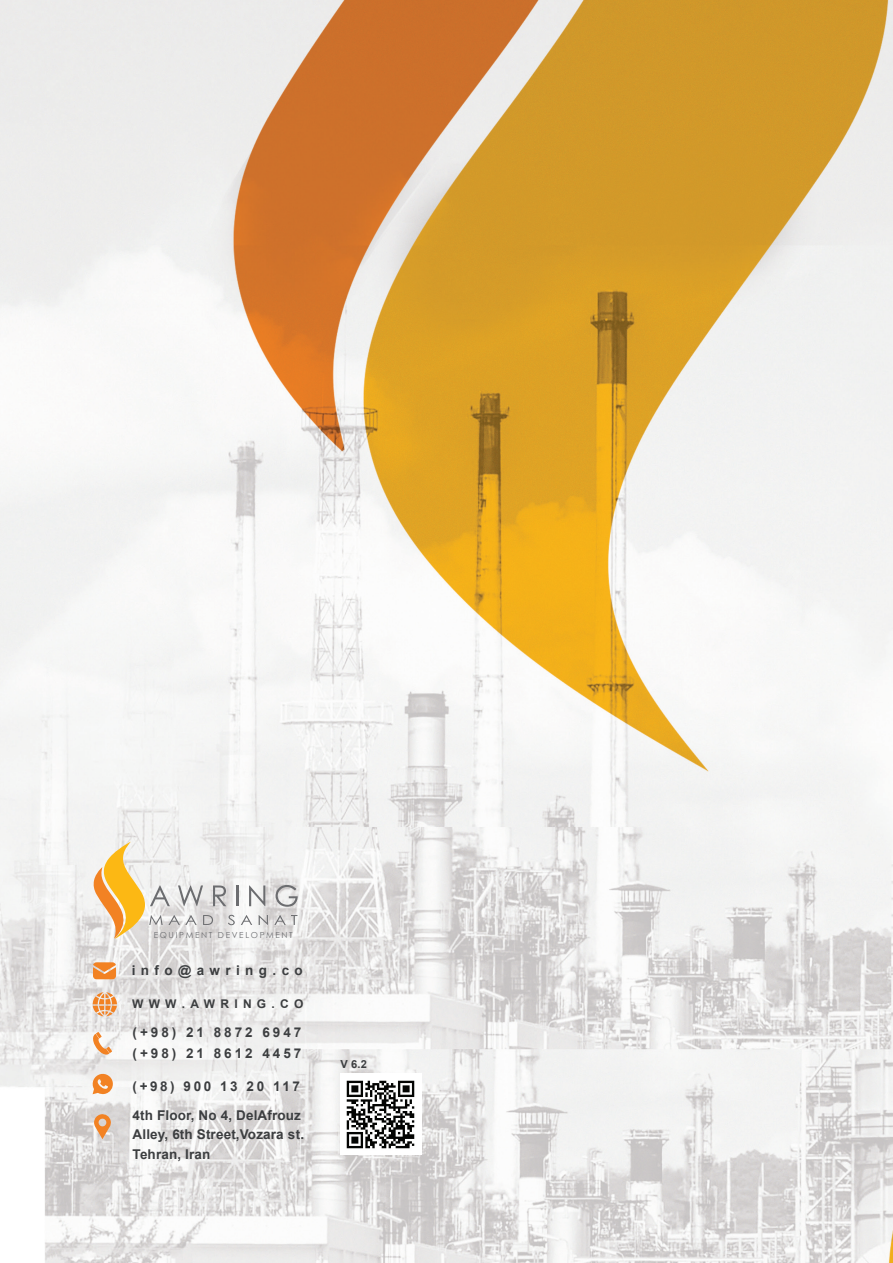
<style>
.page{position:relative;width:893px;height:1263px;background:#fff}
.page>*{position:absolute;margin:0;border:0;box-sizing:border-box;transform-origin:0 0}
.t1{font:700 13.5px "Arial";letter-spacing:.01em;color:#3c3e40}
.t2{font:700 13.5px "Arial";letter-spacing:.22em;color:#3c3e40}
.t3{font:700 13.5px "Arial";letter-spacing:.19em;color:#3c3e40}
.t4{font:700 13.5px "Arial";letter-spacing:.4em;color:#3c3e40}
.t5{font:700 12px "Arial";color:#3c3e40}
.t6{font:700 11.1px "Arial";color:#3c3e40}
.t7{font:8.25px "Century Gothic";letter-spacing:.2em;color:#6c6d70}
</style>
<div class="page">
<img style="left:0;top:0;width:893px;height:1263px">
<svg style="left:94px;top:1113px;width:17px;height:26px"></svg>
<svg style="left:93px;top:1032px;width:19px;height:23px"></svg>
<svg style="left:91px;top:1073px;width:23px;height:21px"></svg>
<svg style="left:93px;top:962px;width:23px;height:17px"></svg>
<img style="left:340px;top:1074px;width:81px;height:81px">
<svg style="left:93px;top:992px;width:24px;height:24px"></svg>
<svg style="left:241px;top:915px;width:11px;height:10px"></svg>
<svg style="left:259px;top:915px;width:9px;height:10px"></svg>
<svg style="left:274px;top:915px;width:23px;height:10px"></svg>
<hr style="left:236px;top:885px;width:2px;height:21px;background:#6c6d70">
<svg style="left:249px;top:885px;width:16px;height:21px"></svg>
<svg style="left:276px;top:885px;width:22px;height:22px"></svg>
<svg style="left:93px;top:841px;width:142px;height:98px"></svg>
<p class="t7" style="left:154px;top:929px;width:141px">EQUIPMENT DEVELOPMENT</p>
<p class="t4" style="left:132px;top:961px;width:173px">info@awring.co</p>
<p class="t5" style="left:132px;top:995px;width:173px">W W W . A W R I N G . C O</p>
<p class="t2" style="left:133px;top:1023px;width:170px">(+98) 21 8872 6947</p>
<p class="t2" style="left:133px;top:1044px;width:170px">(+98) 21 8612 4457</p>
<p class="t3" style="left:133px;top:1076px;width:169px">(+98) 900 13 20 117</p>
<p class="t1" style="left:133px;top:1105px;width:170px">4th Floor, No 4, DelAfrouz</p>
<p class="t1" style="left:133px;top:1125px;width:173px">Alley, 6th Street,Vozara st.</p>
<p class="t1" style="left:133px;top:1144px;width:79px">Tehran, Iran</p>
<p class="t6" style="left:341px;top:1056px;width:28px">V 6.2</p>
</div>
